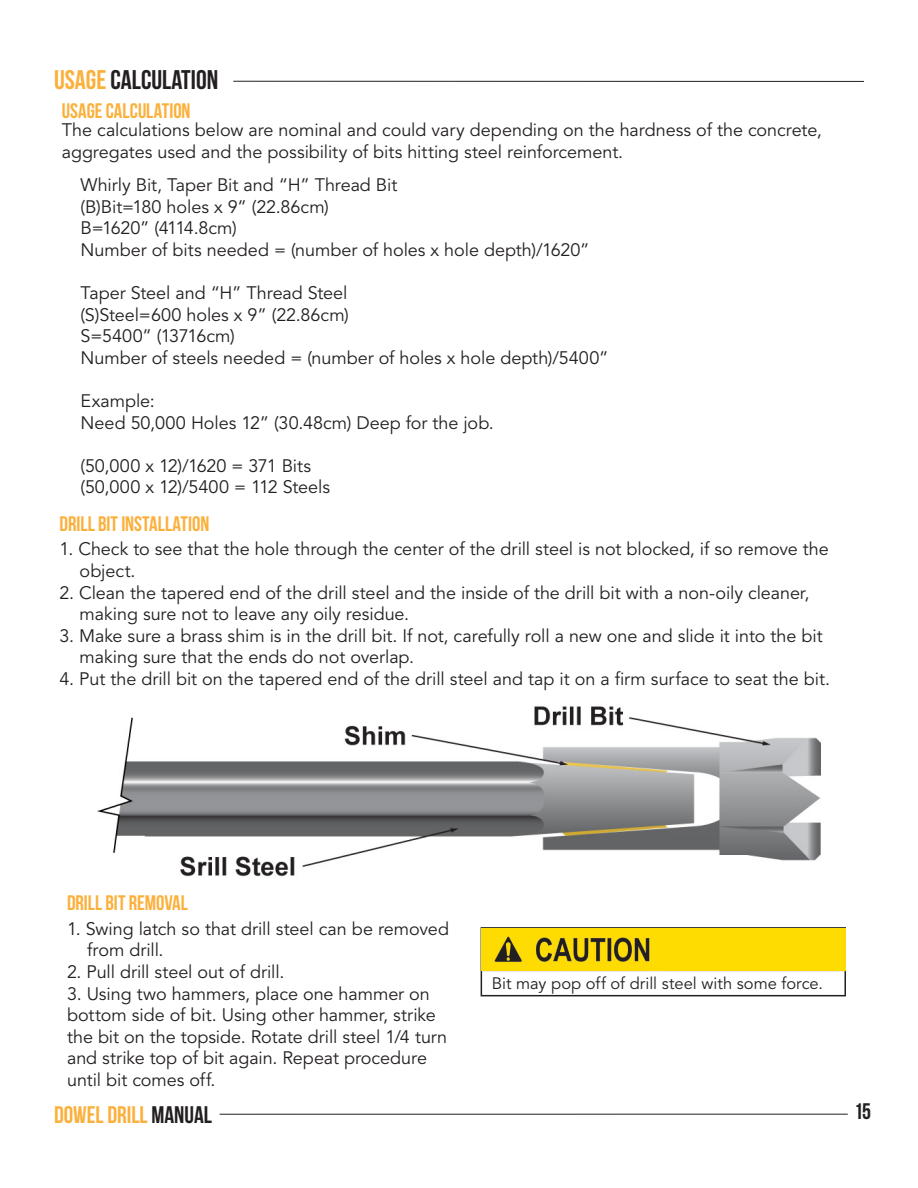
<style>
.page{position:relative;width:918px;height:1188px;background:#fff}
.page>*{position:absolute;margin:0;border:0;box-sizing:border-box;transform-origin:0 0}
.t1{font:27px "Bebas Neue";color:#231f20}
.t2{font:24px "Bebas Neue";color:#fbb03b}
.t3{font:22.5px "Bebas Neue";color:#231f20}
.t4{font:21px "Bebas Neue";color:#fbb03b}
.t5{font:18px/21.6px "Avenir LT Std";letter-spacing:-.005em;color:#231f20}
.t6{font:18px "Avenir LT Std";letter-spacing:-.045em;color:#231f20}
.t7{font:16.5px "Avenir LT Std";color:#231f20}
.s1{color:#fbb03b}
.s2{color:#231f20}
</style>
<div class="page">
<hr style="left:220px;top:1114px;width:628px;height:1px;background:#231f20">
<hr style="left:233px;top:81px;width:631px;height:1px;background:#231f20">
<hr style="left:481px;top:927px;width:365px;height:2px;background:#231f20">
<hr style="left:481px;top:929px;width:1px;height:41px;background:#231f20">
<hr style="left:844px;top:929px;width:2px;height:41px;background:#231f20">
<hr style="left:481px;top:970px;width:365px;height:1px;background:#231f20">
<svg style="left:481px;top:971px;width:1px;height:24px"></svg>
<hr style="left:844px;top:971px;width:2px;height:24px;background:#231f20">
<hr style="left:481px;top:995px;width:365px;height:1px;background:#231f20">
<img style="left:482px;top:929px;width:363px;height:41px">
<img style="left:97px;top:706px;width:724px;height:171px">
<p class="t1" style="left:54px;top:65px;width:166px"><span class="s1">USAGE</span>CALCULATION</p>
<p class="t4" style="left:62px;top:100px;width:130px">USAGE CALCULATION</p>
<p class="t5" style="left:62px;top:120px;width:761px">The calculations below are nominal and could vary depending on the hardness of the concrete, aggregates used and the possibility of bits hitting steel reinforcement.</p>
<p class="t5" style="left:81px;top:174px;width:318px">Whirly Bit, Taper Bit and “H” Thread Bit</p>
<p class="t5" style="left:81px;top:196px;width:250px">(B)Bit=180 holes x 9” (22.86cm)</p>
<p class="t6" style="left:81px;top:218px;width:158px">B=1620” (4114.8cm)</p>
<p class="t5" style="left:81px;top:239px;width:510px">Number of bits needed = (number of holes x hole depth)/1620”</p>
<p class="t5" style="left:81px;top:282px;width:268px">Taper Steel and “H” Thread Steel</p>
<p class="t5" style="left:81px;top:304px;width:270px">(S)Steel=600 holes x 9” (22.86cm)</p>
<p class="t5" style="left:81px;top:326px;width:156px">S=5400” (13716cm)</p>
<p class="t5" style="left:81px;top:347px;width:529px">Number of steels needed = (number of holes x hole depth)/5400”</p>
<p class="t5" style="left:81px;top:390px;width:76px">Example:</p>
<p class="t5" style="left:81px;top:412px;width:415px">Need 50,000 Holes 12” (30.48cm) Deep for the job.</p>
<p class="t5" style="left:81px;top:455px;width:232px">(50,000 x 12)/1620 = 371 Bits</p>
<p class="t5" style="left:81px;top:477px;width:251px">(50,000 x 12)/5400 = 112 Steels</p>
<p class="t4" style="left:60px;top:512px;width:151px">DRILL BIT INSTALLATION</p>
<p class="t5" style="left:80px;top:539px;width:751px;text-indent:-20px">1. Check to see that the hole through the center of the drill steel is not blocked, if so remove the object.</p>
<p class="t5" style="left:80px;top:582px;width:731px;text-indent:-20px">2. Clean the tapered end of the drill steel and the inside of the drill bit with a non-oily cleaner, making sure not to leave any oily residue.</p>
<p class="t5" style="left:80px;top:625px;width:745px;text-indent:-20px">3. Make sure a brass shim is in the drill bit. If not, carefully roll a new one and slide it into the bit making sure that the ends do not overlap.</p>
<p class="t5" style="left:60px;top:669px;width:772px">4. Put the drill bit on the tapered end of the drill steel and tap it on a firm surface to seat the bit.</p>
<p class="t4" style="left:67px;top:891px;width:123px">DRILL BIT REMOVAL</p>
<p class="t5" style="left:87px;top:918px;width:364px;text-indent:-20px">1. Swing latch so that drill steel can be removed from drill.</p>
<p class="t5" style="left:67px;top:961px;width:219px">2. Pull drill steel out of drill.</p>
<p class="t5" style="left:67px;top:983px;width:382px">3. Using two hammers, place one hammer on bottom side of bit. Using other hammer, strike the bit on the topside. Rotate drill steel 1/4 turn and strike top of bit again. Repeat procedure until bit comes off.</p>
<p class="t7" style="left:492px;top:974px;width:333px">Bit may pop off of drill steel with some force.</p>
<h2 class="t2" style="left:54px;top:1101px;width:159px">DOWEL DRILL <span class="s2">MANUAL</span></h2>
<p class="t3" style="left:854px;top:1099px;width:19px">15</p>
</div>
